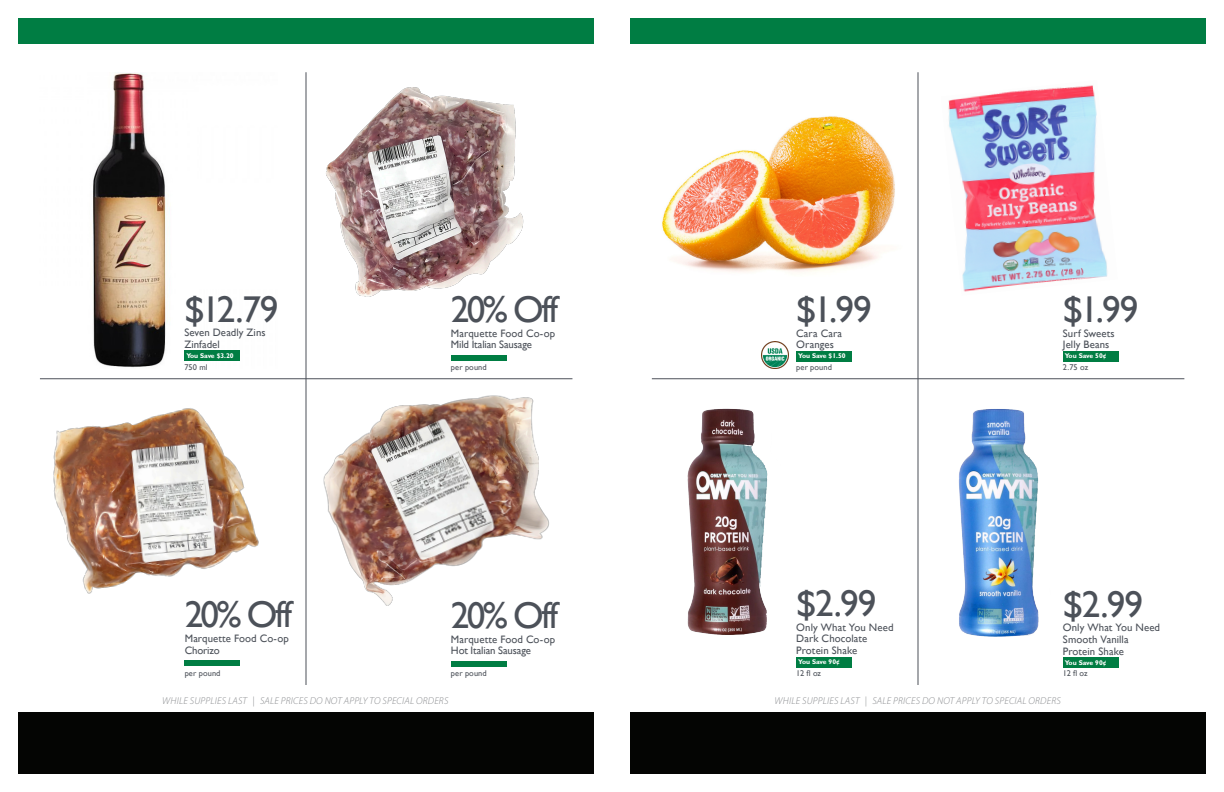
<style>
.page{position:relative;width:1224px;height:792px;background:#fff}
.page>*{position:absolute;margin:0;border:0;box-sizing:border-box;transform-origin:0 0}
.Price{font:37.2px "Gill Sans";letter-spacing:-.05em;color:#4c5159}
.Product_Name{font:10.8px "Gill Sans";letter-spacing:.005em;color:#4c5159}
.Product_Name-2{font:10.8px "Gill Sans";letter-spacing:-.015em;color:#4c5159}
.t1{font:italic 300 10px "Myriad Pro";letter-spacing:.02em;color:#87898c}
.Third_Level_Informat{font:8.3px "Gill Sans";letter-spacing:.015em;color:#4c5159}
.t2{font:700 6.9px "Gill Sans";letter-spacing:-.02em;color:#fff}
</style>
<div class="page">
<img style="left:959px;top:409px;width:160px;height:259px">
<img style="left:662px;top:116px;width:233px;height:156px">
<div style="left:18px;top:712px;width:576px;height:62px;background:#040503"></div>
<div style="left:18px;top:18px;width:576px;height:25px;background:#007d43"></div>
<div style="left:630px;top:18px;width:576px;height:25px;background:#007d43"></div>
<div style="left:630px;top:712px;width:576px;height:62px;background:#040503"></div>
<hr style="left:306px;top:72px;width:1px;height:613px;background:#4c5159">
<hr style="left:40px;top:379px;width:532px;height:1px;background:#4c5159">
<img style="left:326px;top:87px;width:198px;height:210px">
<img style="left:93px;top:72px;width:147px;height:296px">
<img style="left:323px;top:395px;width:226px;height:211px">
<img style="left:53px;top:408px;width:206px;height:186px">
<hr style="left:652px;top:379px;width:532px;height:1px;background:#4c5159">
<div style="left:451px;top:355px;width:55px;height:5px;background:#007d43"></div>
<div style="left:185px;top:661px;width:55px;height:5px;background:#007d43"></div>
<div style="left:451px;top:661px;width:55px;height:5px;background:#007d43"></div>
<hr style="left:918px;top:72px;width:1px;height:613px;background:#4c5159">
<div style="left:796px;top:351px;width:56px;height:11px;background:#007d43"></div>
<div style="left:184px;top:351px;width:56px;height:10px;background:#007d43"></div>
<img style="left:948px;top:85px;width:160px;height:207px">
<div style="left:1063px;top:351px;width:55px;height:11px;background:#007d43"></div>
<div style="left:1063px;top:657px;width:55px;height:11px;background:#007d43"></div>
<img style="left:687px;top:408px;width:165px;height:260px">
<div style="left:796px;top:657px;width:56px;height:10px;background:#007d43"></div>
<img style="left:762px;top:342px;width:27px;height:27px">
<p class="Price" style="left:184px;top:287px;width:96px">$12.79</p>
<p class="Product_Name" style="left:184px;top:326px;width:83px">Seven Deadly Zins</p>
<p class="Product_Name" style="left:184px;top:338px;width:37px">Zinfadel</p>
<p class="Third_Level_Informat" style="left:184px;top:362px;width:25px">750 ml</p>
<p class="t2" style="left:186px;top:351px;width:49px">You Save $3.20</p>
<p class="Price" style="left:185px;top:593px;width:109px">20% Off</p>
<p class="Product_Name" style="left:185px;top:632px;width:106px">Marquette Food Co-op</p>
<p class="Product_Name-2" style="left:185px;top:644px;width:36px">Chorizo</p>
<p class="Third_Level_Informat" style="left:185px;top:668px;width:37px">per pound</p>
<p class="Price" style="left:451px;top:288px;width:109px">20% Off</p>
<p class="Product_Name" style="left:451px;top:327px;width:106px">Marquette Food Co-op</p>
<p class="Product_Name" style="left:451px;top:338px;width:83px">Mild Italian Sausage</p>
<p class="Third_Level_Informat" style="left:451px;top:362px;width:37px">per pound</p>
<p class="Price" style="left:451px;top:594px;width:109px">20% Off</p>
<p class="Product_Name" style="left:451px;top:633px;width:106px">Marquette Food Co-op</p>
<p class="Product_Name" style="left:451px;top:645px;width:81px">Hot Italian Sausage</p>
<p class="Third_Level_Informat" style="left:451px;top:668px;width:37px">per pound</p>
<p class="Price" style="left:796px;top:288px;width:77px">$1.99</p>
<p class="Product_Name" style="left:796px;top:327px;width:48px">Cara Cara</p>
<p class="Product_Name" style="left:796px;top:338px;width:39px">Oranges</p>
<p class="Third_Level_Informat" style="left:796px;top:362px;width:37px">per pound</p>
<p class="t2" style="left:798px;top:352px;width:49px">You Save $1.50</p>
<p class="Price" style="left:796px;top:582px;width:82px">$2.99</p>
<p class="Product_Name" style="left:796px;top:621px;width:99px">Only What You Need</p>
<p class="Product_Name" style="left:796px;top:633px;width:73px">Dark Chocolate</p>
<p class="Product_Name" style="left:796px;top:644px;width:62px">Protein Shake</p>
<p class="Third_Level_Informat" style="left:796px;top:668px;width:26px">12 fl oz</p>
<p class="t2" style="left:798px;top:658px;width:43px">You Save 90¢</p>
<p class="Price" style="left:1063px;top:288px;width:77px">$1.99</p>
<p class="Product_Name" style="left:1063px;top:327px;width:53px">Surf Sweets</p>
<p class="Product_Name" style="left:1063px;top:338px;width:48px">Jelly Beans</p>
<p class="Third_Level_Informat" style="left:1063px;top:362px;width:27px">2.75 oz</p>
<p class="t2" style="left:1065px;top:352px;width:43px">You Save 50¢</p>
<p class="Price" style="left:1063px;top:582px;width:82px">$2.99</p>
<p class="Product_Name" style="left:1063px;top:621px;width:99px">Only What You Need</p>
<p class="Product_Name" style="left:1063px;top:633px;width:67px">Smooth Vanilla</p>
<p class="Product_Name" style="left:1063px;top:645px;width:62px">Protein Shake</p>
<p class="Third_Level_Informat" style="left:1063px;top:669px;width:26px">12 fl oz</p>
<p class="t2" style="left:1065px;top:658px;width:43px">You Save 90¢</p>
<p class="t1" style="left:162px;top:694px;width:288px">WHILE SUPPLIES LAST | SALE PRICES DO NOT APPLY TO SPECIAL ORDERS</p>
<p class="t1" style="left:775px;top:694px;width:288px">WHILE SUPPLIES LAST | SALE PRICES DO NOT APPLY TO SPECIAL ORDERS</p>
</div>
